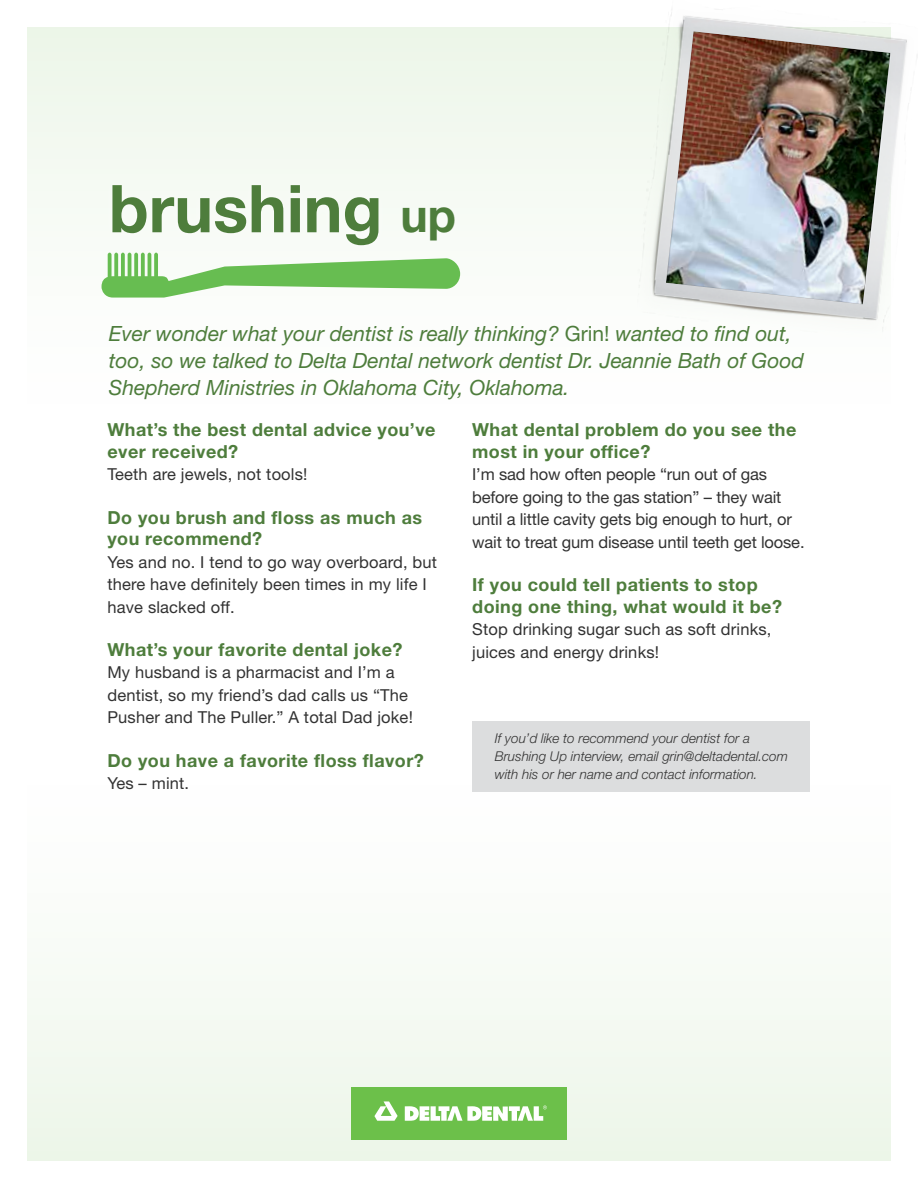
<style>
.page{position:relative;width:918px;height:1188px;background:#fff}
.page>*{position:absolute;margin:0;border:0;box-sizing:border-box;transform-origin:0 0}
.t1{font:700 66px "Helvetica Neue LT Std";color:#4e7d3c}
.t2{font:italic 21px/27px "Helvetica Neue LT Std";color:#4e7d3c}
.t3{font:700 18px/21.6px "Helvetica Neue LT Std";letter-spacing:.025em;color:#4e7d3c}
.t4{font:16.5px/22.5px "Helvetica Neue LT Std";letter-spacing:.01em;color:#323232}
.t5{font:16.5px/22.5px "Helvetica Neue LT Std";letter-spacing:-.01em;color:#323232}
.t6{font:italic 300 13.5px/18px "Helvetica Neue LT Std";color:#323232}
.s1{font-size:46.65px}
.s2{font-style:normal}
</style>
<div class="page">
<div style="left:27px;top:27px;width:864px;height:393px;background:linear-gradient(to bottom,#edf6e9,#fff)"></div>
<div style="left:27px;top:768px;width:864px;height:393px;background:#f7fbf6"></div>
<img style="left:632px;top:12px;width:286px;height:331px">
<img style="left:665px;top:30px;width:228px;height:277px">
<div style="left:103px;top:176px;width:361px;height:78px;background:#f8fbf7"></div>
<div style="left:473px;top:721px;width:337px;height:71px;background:#dcddde"></div>
<svg style="left:102px;top:253px;width:358px;height:45px"></svg>
<div style="left:351px;top:1087px;width:216px;height:53px;background:#6cc04a"></div>
<svg style="left:374px;top:1101px;width:24px;height:20px"></svg>
<svg style="left:405px;top:1105px;width:142px;height:16px"></svg>
<h1 class="t1" style="left:109px;top:168px;width:349px">brushing <span class="s1">up</span></h1>
<p class="t2" style="left:109px;top:320px;width:697px">Ever wonder what your dentist is really thinking? <span class="s2">Grin!</span> wanted to find out, too, so we talked to Delta Dental network dentist Dr. Jeannie Bath of Good<br>Shepherd Ministries in Oklahoma City, Oklahoma.</p>
<p class="t3" style="left:107px;top:419px;width:330px">What’s the best dental advice you’ve ever received?</p>
<p class="t4" style="left:107px;top:463px;width:202px">Teeth are jewels, not tools!</p>
<p class="t3" style="left:107px;top:506px;width:316px">Do you brush and floss as much as you recommend?</p>
<p class="t4" style="left:107px;top:550px;width:331px">Yes and no. I tend to go way overboard, but there have definitely been times in my life I have slacked off.</p>
<p class="t3" style="left:107px;top:638px;width:297px">What’s your favorite dental joke?</p>
<p class="t4" style="left:107px;top:661px;width:307px">My husband is a pharmacist and I’m a dentist, so my friend’s dad calls us “The<br>Pusher and The Puller.” A total Dad joke!</p>
<p class="t3" style="left:107px;top:749px;width:318px">Do you have a favorite floss flavor?</p>
<p class="t4" style="left:107px;top:772px;width:83px">Yes – mint.</p>
<p class="t3" style="left:472px;top:419px;width:326px">What dental problem do you see the most in your office?</p>
<p class="t5" style="left:472px;top:463px;width:334px">I’m sad how often people “run out of gas before going to the gas station” – they wait until a little cavity gets big enough to hurt, or wait to treat gum disease until teeth get loose.</p>
<p class="t3" style="left:472px;top:574px;width:311px">If you could tell patients to stop doing one thing, what would it be?</p>
<p class="t4" style="left:472px;top:618px;width:301px">Stop drinking sugar such as soft drinks, juices and energy drinks!</p>
<p class="t6" style="left:495px;top:729px;width:295px">If you’d like to recommend your dentist for a<br>Brushing Up interview, email grin@deltadental.com with his or her name and contact information.</p>
</div>
